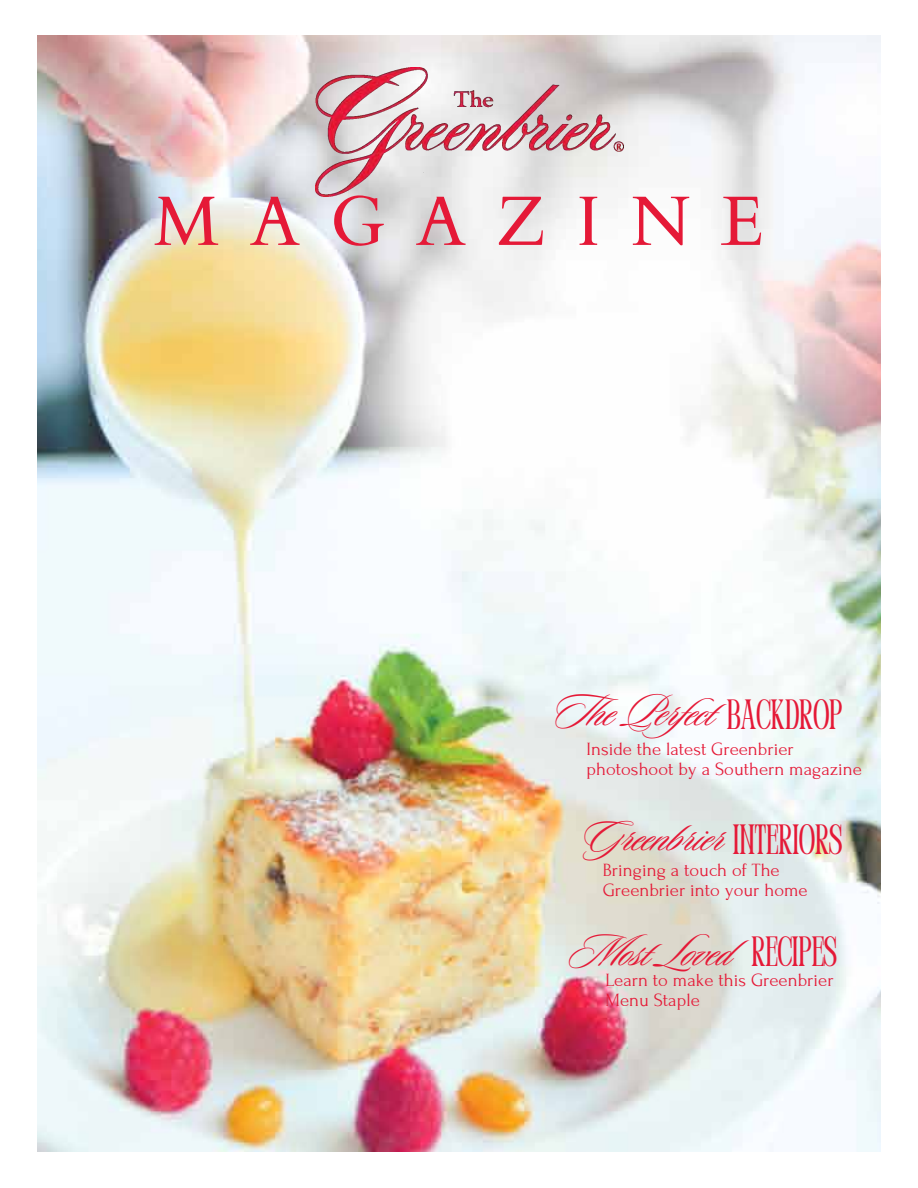
<style>
.page{position:relative;width:918px;height:1188px;background:#fff}
.page>*{position:absolute;margin:0;border:0;box-sizing:border-box;transform-origin:0 0}
.t1{font:69.9px "Cardo";letter-spacing:.435em;color:#e51937}
.t2{font:46.8px "Sloop Script Pro";color:#e51937}
.t3{font:condensed 42.3px "Perandoryv 2";color:#e51937}
.t4{font:18.75px/20.2px "Forum";color:#e51937}
.s1{font-family:"Perandoryv 2";font-stretch:condensed;font-size:42.3px}
</style>
<div class="page">
<img style="left:38px;top:36px;width:842px;height:1116px">
<img style="left:315px;top:67px;width:309px;height:130px">
<p class="t1" style="left:154px;top:176px;width:612px">MAGAZINE</p>
<h3 class="t2" style="left:553px;top:687px;width:198px">The Perfect</h3>
<h2 class="t3" style="left:727px;top:697px;width:117px">BACKDROP</h2>
<p class="t4" style="left:587px;top:739px;width:277px">Inside the latest Greenbrier photoshoot by a Southern magazine</p>
<h3 class="t2" style="left:582px;top:812px;width:143px">Greenbrier</h3>
<h3 class="t3" style="left:733px;top:822px;width:111px">INTERIORS</h3>
<p class="t4" style="left:603px;top:860px;width:206px">Bringing a touch of The<br>Greenbrier into your home</p>
<h3 class="t2" style="left:569px;top:928px;width:270px">Most Loved <span class="s1">RECIPES</span></h3>
<p class="t4" style="left:606px;top:970px;width:230px">Learn to make this Greenbrier<br>Menu Staple</p>
</div>
